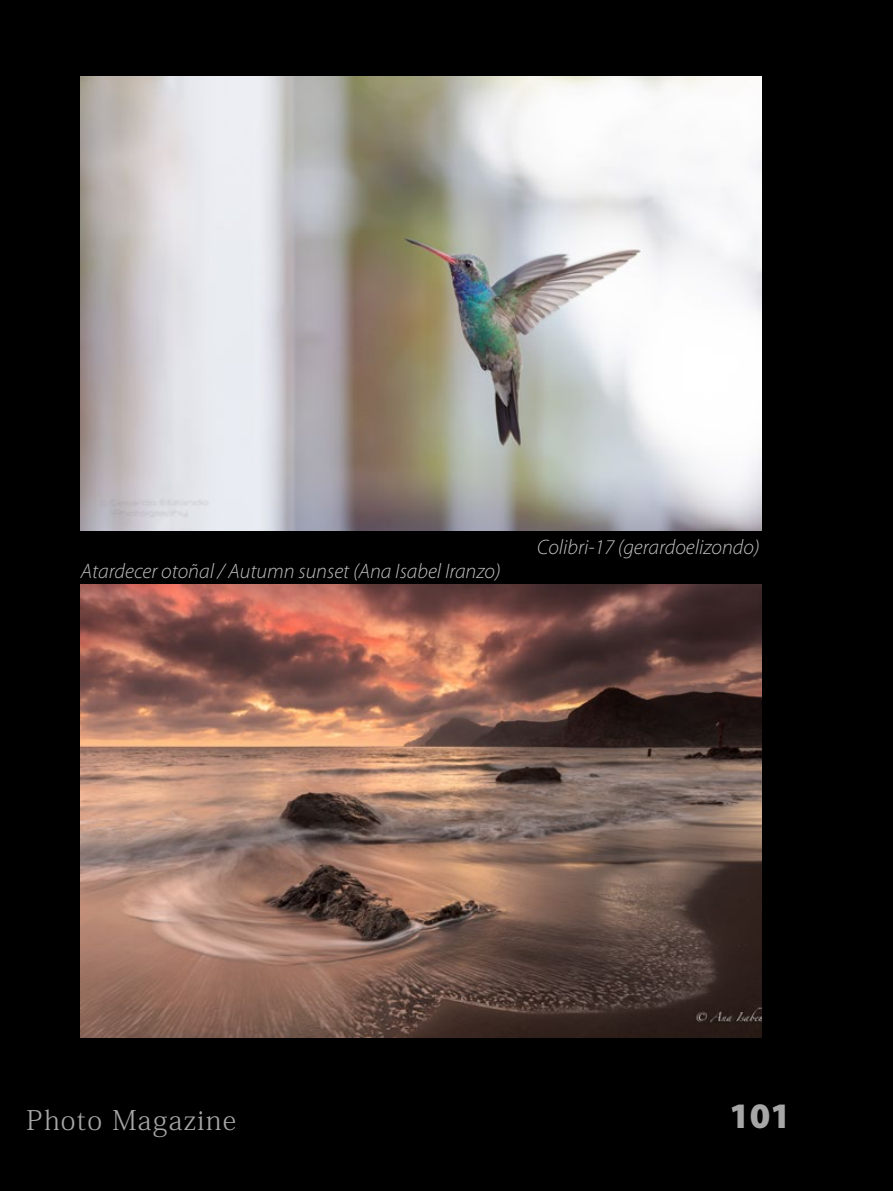
<style>
.page{position:relative;width:893px;height:1191px;background:#000}
.page>*{position:absolute;margin:0;border:0;box-sizing:border-box;transform-origin:0 0}
.t1{font:900 36px "Myriad Pro";color:#a6a6a6}
.t2{font:27px "Adobe Fangsong Std";letter-spacing:.05em;color:#a6a6a6}
.t3{font:italic 300 21px "Myriad Pro";color:#bfbfbf}
</style>
<div class="page">
<img style="left:81px;top:77px;width:680px;height:453px">
<img style="left:81px;top:584px;width:680px;height:453px">
<p class="t3" style="left:81px;top:558px;width:421px">Atardecer otoñal / Autumn sunset (Ana Isabel Iranzo)</p>
<p class="t3" style="left:537px;top:535px;width:224px">Colibri-17 (gerardoelizondo)</p>
<p class="t2" style="left:27px;top:1103px;width:211px">Photo Magazine</p>
<h1 class="t1" style="left:729px;top:1092px;width:63px">101</h1>
</div>
